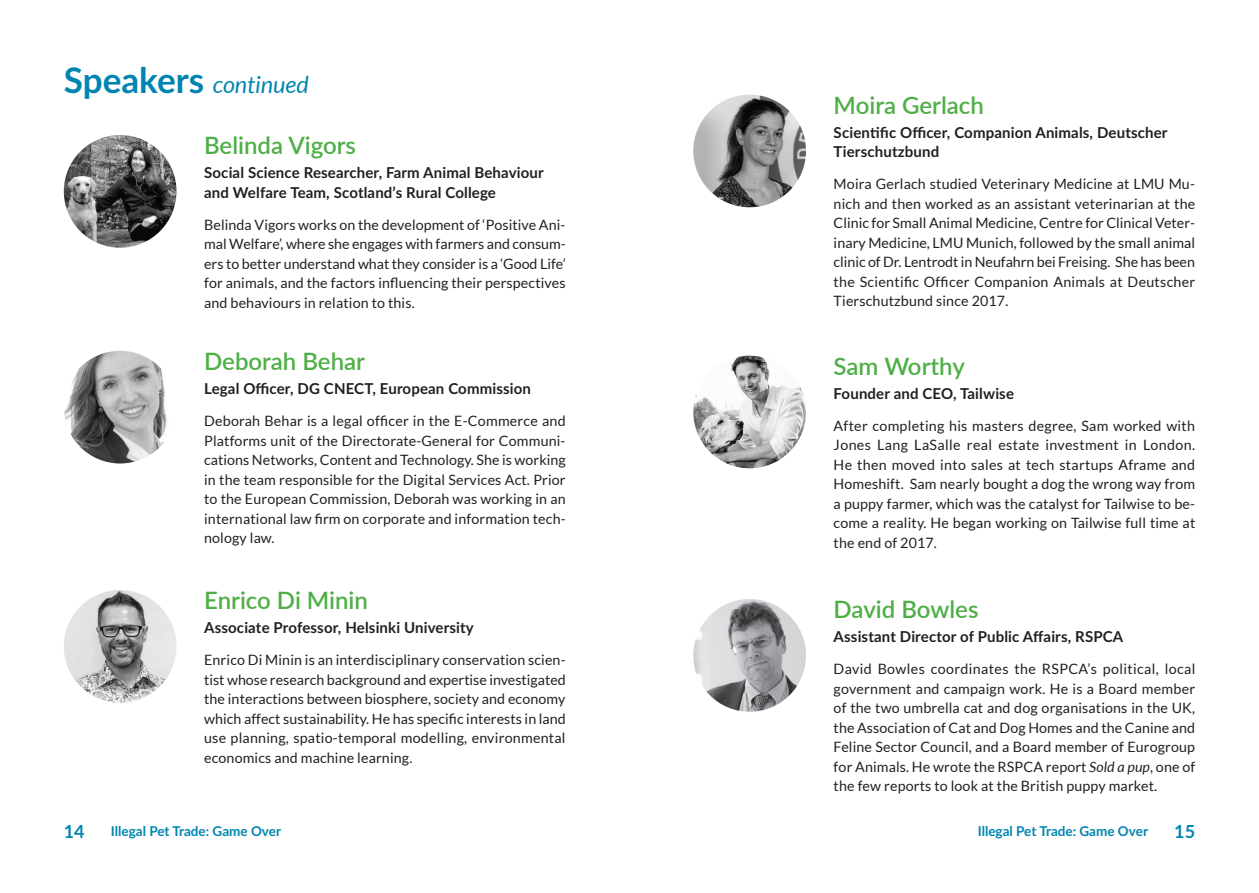
<style>
.page{position:relative;width:1259px;height:893px;background:#fff}
.page>*{position:absolute;margin:0;border:0;box-sizing:border-box;transform-origin:0 0}
.t1{font:600 24px "Lato";color:#4faf47}
.t2{font:italic 23.4px "Lato";color:#0085b0}
.t3{font:700 18px "Lato";color:#0085b0}
.t4{font:700 15px/19.5px "Lato";letter-spacing:.01em;color:#231f20}
.t5{font:14.25px/19.5px "Lato";letter-spacing:.01em;color:#231f20;text-align:justify}
.t6{font:700 13.5px "Lato";color:#0085b0}
.s1{font-weight:700;font-style:normal;font-size:35.1px}
.s2{font-style:italic}
</style>
<div class="page">
<img style="left:693px;top:95px;width:113px;height:112px;border-radius:56px">
<img style="left:693px;top:599px;width:113px;height:113px;border-radius:56px">
<img style="left:64px;top:590px;width:112px;height:113px;border-radius:56px">
<img style="left:64px;top:351px;width:112px;height:112px;border-radius:56px">
<img style="left:693px;top:356px;width:113px;height:112px;border-radius:56px">
<img style="left:64px;top:135px;width:112px;height:113px;border-radius:56px">
<h2 class="t2" style="left:64px;top:72px;width:246px"><span class="s1">Speakers</span> continued</h2>
<h1 class="t1" style="left:204px;top:128px;width:153px">Belinda Vigors</h1>
<p class="t4" style="left:204px;top:162px;width:341px">Social Science Researcher, Farm Animal Behaviour and Welfare Team, Scotland’s Rural College</p>
<p class="t5" style="left:204px;top:215px;width:363px">Belinda Vigors works on the development of ‘Positive Ani&shy;mal Welfare’, where she engages with farmers and consum&shy;ers to better understand what they consider is a ‘Good Life’ for animals, and the factors influencing their perspectives and behaviours in relation to this.</p>
<h1 class="t1" style="left:204px;top:344px;width:162px">Deborah Behar</h1>
<p class="t4" style="left:204px;top:378px;width:328px">Legal Officer, DG CNECT, European Commission</p>
<p class="t5" style="left:204px;top:411px;width:363px">Deborah Behar is a legal officer in the E-Commerce and Platforms unit of the Directorate-General for Communi&shy;cations Networks, Content and Technology. She is working in the team responsible for the Digital Services Act. Prior to the European Commission, Deborah was working in an international law firm on corporate and information tech&shy;nology law.</p>
<h1 class="t1" style="left:204px;top:583px;width:165px">Enrico Di Minin</h1>
<p class="t4" style="left:204px;top:617px;width:271px">Associate Professor, Helsinki University</p>
<p class="t5" style="left:204px;top:650px;width:363px">Enrico Di Minin is an interdisciplinary conservation scien&shy;tist whose research background and expertise investigated the interactions between biosphere, society and economy which affect sustainability. He has specific interests in land use planning, spatio-temporal modelling, environmental economics and machine learning.</p>
<h1 class="t1" style="left:833px;top:88px;width:152px">Moira Gerlach</h1>
<p class="t4" style="left:833px;top:122px;width:335px">Scientific Officer, Companion Animals, Deutscher<br>Tierschutzbund</p>
<p class="t5" style="left:833px;top:174px;width:363px">Moira Gerlach studied Veterinary Medicine at LMU Mu&shy;nich and then worked as an assistant veterinarian at the Clinic for Small Animal Medicine, Centre for Clinical Veter&shy;inary Medicine, LMU Munich, followed by the small animal clinic of Dr. Lentrodt in Neufahrn bei Freising. She has been the Scientific Officer Companion Animals at Deutscher Tierschutzbund since 2017.</p>
<h1 class="t1" style="left:833px;top:349px;width:133px">Sam Worthy</h1>
<p class="t4" style="left:833px;top:383px;width:182px">Founder and CEO, Tailwise</p>
<p class="t5" style="left:833px;top:416px;width:363px">After completing his masters degree, Sam worked with Jones Lang LaSalle real estate investment in London.<br>He then moved into sales at tech startups Aframe and Homeshift. Sam nearly bought a dog the wrong way from a puppy farmer, which was the catalyst for Tailwise to be&shy;come a reality. He began working on Tailwise full time at the end of 2017.</p>
<h1 class="t1" style="left:833px;top:592px;width:146px">David Bowles</h1>
<p class="t4" style="left:833px;top:626px;width:291px">Assistant Director of Public Affairs, RSPCA</p>
<p class="t5" style="left:833px;top:659px;width:363px">David Bowles coordinates the RSPCA’s political, local government and campaign work. He is a Board member of the two umbrella cat and dog organisations in the UK, the Association of Cat and Dog Homes and the Canine and Feline Sector Council, and a Board member of Eurogroup for Animals. He wrote the RSPCA report <span class="s2">Sold a pup</span>, one of the few reports to look at the British puppy market.</p>
<p class="t3" style="left:64px;top:819px;width:22px">14</p>
<p class="t6" style="left:111px;top:821px;width:172px">Illegal Pet Trade: Game Over</p>
<p class="t6" style="left:978px;top:821px;width:172px">Illegal Pet Trade: Game Over</p>
<p class="t3" style="left:1174px;top:819px;width:22px">15</p>
</div>
